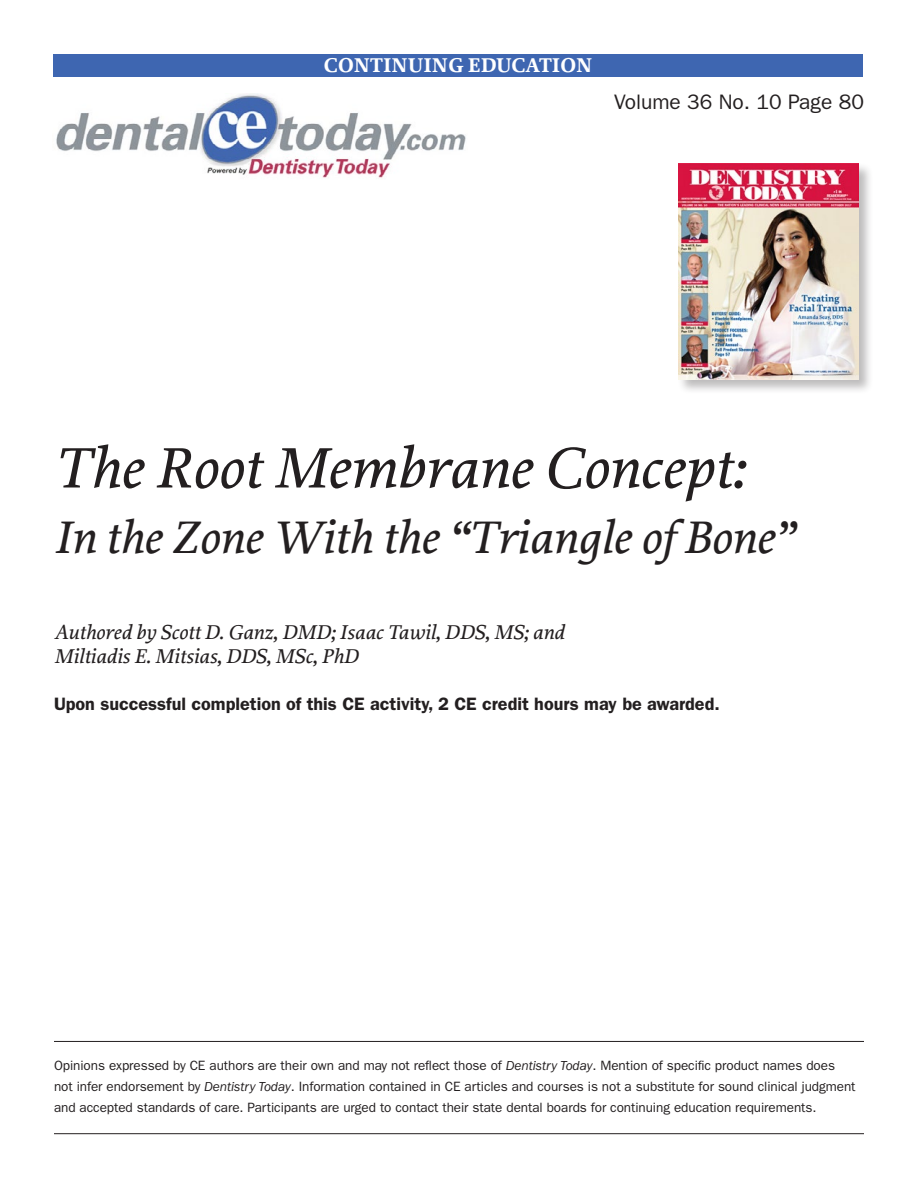
<style>
.page{position:relative;width:918px;height:1188px;background:#fff}
.page>*{position:absolute;margin:0;border:0;box-sizing:border-box;transform-origin:0 0}
.Clinical_Headline{font:italic 500 60px "Proforma";color:#231f20}
.Clinical_Headline-2{font:italic 500 48px "Proforma";color:#231f20}
.CE_Opener_authors{font:italic 500 21px/24px "Proforma";color:#231f20}
.t1{font:700 21px "Proforma";color:#fff}
.t2{font:21px "Franklin Gothic";color:#231f20}
.t3{font:600 18px "Franklin Gothic";color:#231f20}
.t4{font:13.5px/21px "Franklin Gothic";letter-spacing:-.005em;color:#231f20}
.s1{font-style:italic}
</style>
<div class="page">
<div style="left:53px;top:54px;width:810px;height:23px;background:#3e66b1"></div>
<img style="left:56px;top:93px;width:410px;height:85px">
<hr style="left:54px;top:1041px;width:810px;height:1px;background:#231f20">
<hr style="left:54px;top:1133px;width:810px;height:1px;background:#231f20">
<div style="left:677px;top:162px;width:197px;height:233px;background:#231f20;opacity:.3"></div>
<img style="left:679px;top:164px;width:180px;height:216px">
<p class="t1" style="left:324px;top:52px;width:270px">CONTINUING EDUCATION</p>
<p class="t2" style="left:614px;top:90px;width:251px">Volume 36 No. 10 Page 80</p>
<p class="Clinical_Headline" style="left:54px;top:433px;width:692px">The Root Membrane Concept:</p>
<p class="Clinical_Headline-2" style="left:54px;top:510px;width:742px">In the Zone With the “Triangle of Bone”</p>
<p class="CE_Opener_authors" style="left:54px;top:621px;width:512px">Authored by Scott D. Ganz, DMD; Isaac Tawil, DDS, MS; and<br>Miltiadis E. Mitsias, DDS, MSc, PhD</p>
<p class="t3" style="left:54px;top:693px;width:667px">Upon successful completion of this CE activity, 2 CE credit hours may be awarded.</p>
<p class="t4" style="left:54px;top:1055px;width:803px">Opinions expressed by CE authors are their own and may not reflect those of <span class="s1">Dentistry Today</span>. Mention of specific product names does not infer endorsement by <span class="s1">Dentistry Today</span>. Information contained in CE articles and courses is not a substitute for sound clinical judgment and accepted standards of care. Participants are urged to contact their state dental boards for continuing education requirements.</p>
</div>
